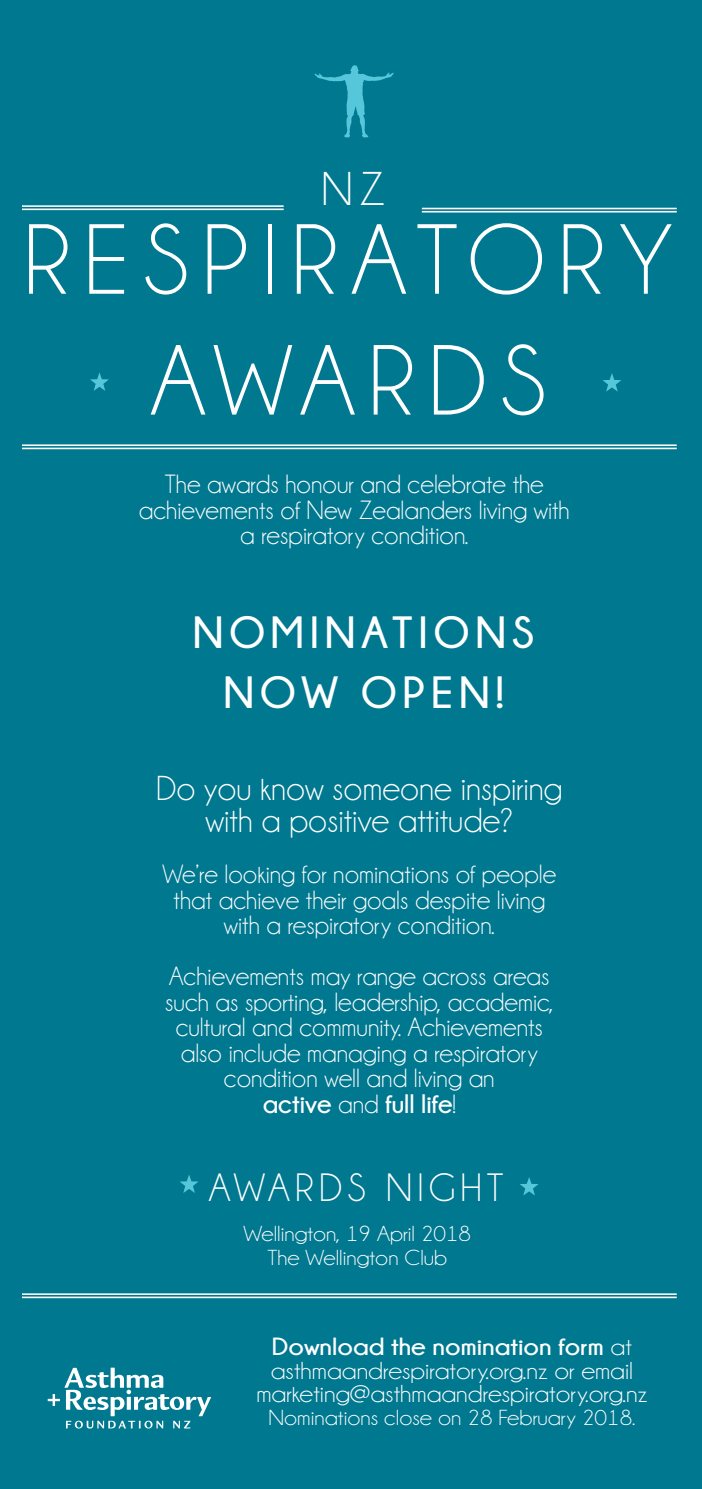
<style>
.page{position:relative;width:702px;height:1489px;background:#fff}
.page>*{position:absolute;margin:0;border:0;box-sizing:border-box;transform-origin:0 0}
.t1{font:100.75px "Champagne&Limousines";letter-spacing:.13em;color:#fff}
.t2{font:48px "Champagne&Limousines";color:#fff}
.t3{font:700 45px/60px "Champagne&Limousines";letter-spacing:.13em;color:#fff;text-align:center}
.t4{font:40px "Champagne&Limousines";letter-spacing:.13em;color:#fff}
.t5{font:35px/32.5px "Champagne&Limousines";color:#fff;text-align:center}
.t6{font:26.5px/25.5px "Champagne&Limousines";color:#fff;text-align:center}
.t7{font:24.75px/23.2px "Champagne&Limousines";color:#fff;text-align:center;scale:1.09 1}
.t8{font:22px/23.2px "Champagne&Limousines";color:#fff;text-align:center;scale:1.09 1}
.s1{font-weight:700}
</style>
<div class="page">
<div style="left:0;top:0;width:702px;height:1488px;background:#00788f"></div>
<hr style="left:22px;top:205px;width:262px;height:2px;background:#fff">
<hr style="left:22px;top:208px;width:262px;height:2px;background:#fff">
<hr style="left:422px;top:208px;width:254px;height:1px;background:#fff">
<hr style="left:422px;top:211px;width:254px;height:1px;background:#fff">
<hr style="left:22px;top:444px;width:654px;height:2px;background:#fff">
<hr style="left:22px;top:447px;width:654px;height:2px;background:#fff">
<svg style="left:314px;top:65px;width:80px;height:73px"></svg>
<hr style="left:22px;top:1293px;width:654px;height:1px;background:#fff">
<hr style="left:22px;top:1296px;width:654px;height:1px;background:#fff">
<svg style="left:520px;top:1177px;width:18px;height:18px"></svg>
<svg style="left:180px;top:1175px;width:18px;height:17px"></svg>
<svg style="left:90px;top:372px;width:19px;height:19px"></svg>
<svg style="left:603px;top:373px;width:18px;height:18px"></svg>
<svg style="left:48px;top:1367px;width:163px;height:61px"></svg>
<p class="t2" style="left:321px;top:165px;width:64px">NZ</p>
<p class="t1" style="left:24px;top:209px;width:651px">RESPIRATORY</p>
<p class="t1" style="left:151px;top:330px;width:397px">AWARDS</p>
<p class="t6" style="left:139px;top:472px;width:432px">The awards honour and celebrate the achievements of New Zealanders living with a respiratory condition.</p>
<p class="t3" style="left:193px;top:601px;width:343px">NOMINATIONS<br>NOW OPEN!</p>
<p class="t5" style="left:156px;top:772px;width:408px">Do you know someone inspiring with a positive attitude?</p>
<p class="t6" style="left:162px;top:861px;width:395px">We’re looking for nominations of people that achieve their goals despite living with a respiratory condition.</p>
<p class="t6" style="left:165px;top:963px;width:390px">Achievements may range across areas such as sporting, leadership, academic, cultural and community. Achievements also include managing a respiratory condition well and living an<br><span class="s1">active</span> and <span class="s1">full life</span>!</p>
<p class="t4" style="left:209px;top:1166px;width:296px">AWARDS NIGHT</p>
<p class="t8" style="left:244px;top:1222px;width:210px">Wellington, 19 April 2018<br>The Wellington Club</p>
<p class="t7" style="left:256px;top:1335px;width:360px"><span class="s1">Download the nomination form</span> at asthmaandrespiratory.org.nz or email marketing@asthmaandrespiratory.org.nz</p>
<p class="t8" style="left:268px;top:1406px;width:338px">Nominations close on 28 February 2018.</p>
</div>
